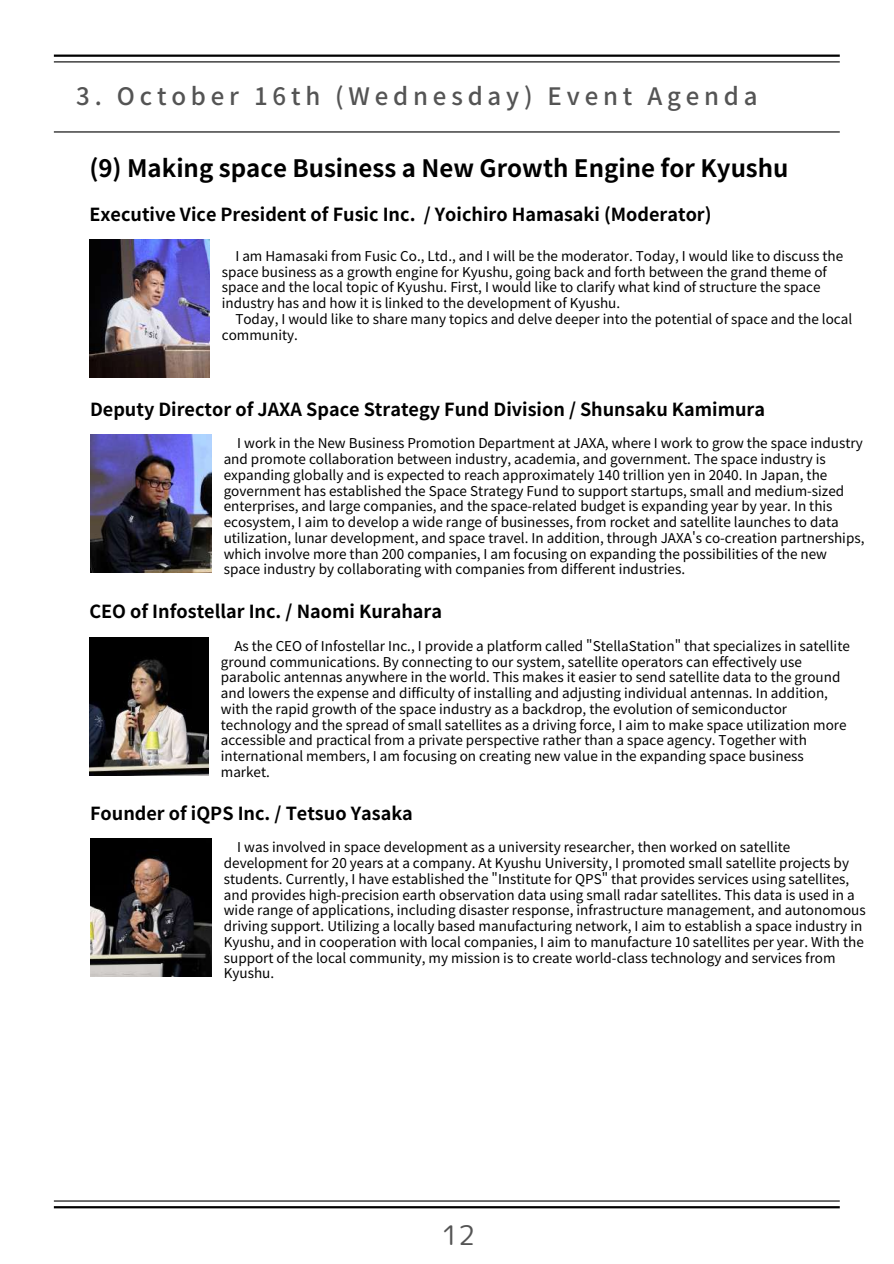
<style>
.page{position:relative;width:894px;height:1264px;background:#fff}
.page>*{position:absolute;margin:0;border:0;box-sizing:border-box;transform-origin:0 0}
.t1{font:27px "rounded mplus 1 p regular";color:#545454}
.t2{font:700 24px "Noto Sans JP";color:#000}
.t3{font:500 24px "Noto Sans JP";letter-spacing:.2em;color:#545454}
.t4{font:700 18px "Noto Sans JP";color:#000}
.t5{font:13.5px/15.8px "Noto Sans JP";color:#000}
</style>
<div class="page">
<hr style="left:54px;top:131px;width:785px;height:1px;background:#000">
<hr style="left:54px;top:55px;width:785px;height:2px;background:#000">
<hr style="left:54px;top:61px;width:785px;height:1px;background:#000">
<hr style="left:54px;top:1206px;width:785px;height:2px;background:#000">
<hr style="left:54px;top:1200px;width:785px;height:1px;background:#000">
<img style="left:90px;top:435px;width:121px;height:137px">
<img style="left:89px;top:240px;width:120px;height:137px">
<img style="left:90px;top:838px;width:121px;height:138px">
<img style="left:89px;top:637px;width:119px;height:138px">
<h2 class="t3" style="left:76px;top:77px;width:682px">3. October 16th (Wednesday) Event Agenda</h2>
<h2 class="t2" style="left:89px;top:149px;width:700px">(9) Making space Business a New Growth Engine for Kyushu</h2>
<h3 class="t4" style="left:89px;top:200px;width:623px">Executive Vice President of Fusic Inc. / Yoichiro Hamasaki (Moderator)</h3>
<p class="t5" style="left:222px;top:247px;width:622px;text-indent:14px">I am Hamasaki from Fusic Co., Ltd., and I will be the moderator. Today, I would like to discuss the space business as a growth engine for Kyushu, going back and forth between the grand theme of space and the local topic of Kyushu. First, I would like to clarify what kind of structure the space industry has and how it is linked to the development of Kyushu.</p>
<p class="t5" style="left:222px;top:310px;width:631px;text-indent:14px">Today, I would like to share many topics and delve deeper into the potential of space and the local community.</p>
<h3 class="t4" style="left:90px;top:395px;width:676px">Deputy Director of JAXA Space Strategy Fund Division / Shunsaku Kamimura</h3>
<p class="t5" style="left:224px;top:435px;width:642px;text-indent:14px">I work in the New Business Promotion Department at JAXA, where I work to grow the space industry and promote collaboration between industry, academia, and government. The space industry is expanding globally and is expected to reach approximately 140 trillion yen in 2040. In Japan, the government has established the Space Strategy Fund to support startups, small and medium-sized enterprises, and large companies, and the space-related budget is expanding year by year. In this ecosystem, I aim to develop a wide range of businesses, from rocket and satellite launches to data utilization, lunar development, and space travel. In addition, through JAXA's co-creation partnerships, which involve more than 200 companies, I am focusing on expanding the possibilities of the new space industry by collaborating with companies from different industries.</p>
<h3 class="t4" style="left:89px;top:597px;width:354px">CEO of Infostellar Inc. / Naomi Kurahara</h3>
<p class="t5" style="left:221px;top:637px;width:630px;text-indent:14px">As the CEO of Infostellar Inc., I provide a platform called "StellaStation" that specializes in satellite ground communications. By connecting to our system, satellite operators can effectively use parabolic antennas anywhere in the world. This makes it easier to send satellite data to the ground and lowers the expense and difficulty of installing and adjusting individual antennas. In addition, with the rapid growth of the space industry as a backdrop, the evolution of semiconductor technology and the spread of small satellites as a driving force, I aim to make space utilization more accessible and practical from a private perspective rather than a space agency. Together with international members, I am focusing on creating new value in the expanding space business market.</p>
<h3 class="t4" style="left:90px;top:798px;width:324px">Founder of iQPS Inc. / Tetsuo Yasaka</h3>
<p class="t5" style="left:224px;top:838px;width:643px;text-indent:14px">I was involved in space development as a university researcher, then worked on satellite development for 20 years at a company. At Kyushu University, I promoted small satellite projects by students. Currently, I have established the " Institute for QPS" that provides services using satellites, and provides high-precision earth observation data using small radar satellites. This data is used in a wide range of applications, including disaster response, infrastructure management, and autonomous driving support. Utilizing a locally based manufacturing network, I aim to establish a space industry in Kyushu, and in cooperation with local companies, I aim to manufacture 10 satellites per year. With the support of the local community, my mission is to create world-class technology and services from Kyushu.</p>
<h1 class="t1" style="left:441px;top:1215px;width:35px">12</h1>
</div>
